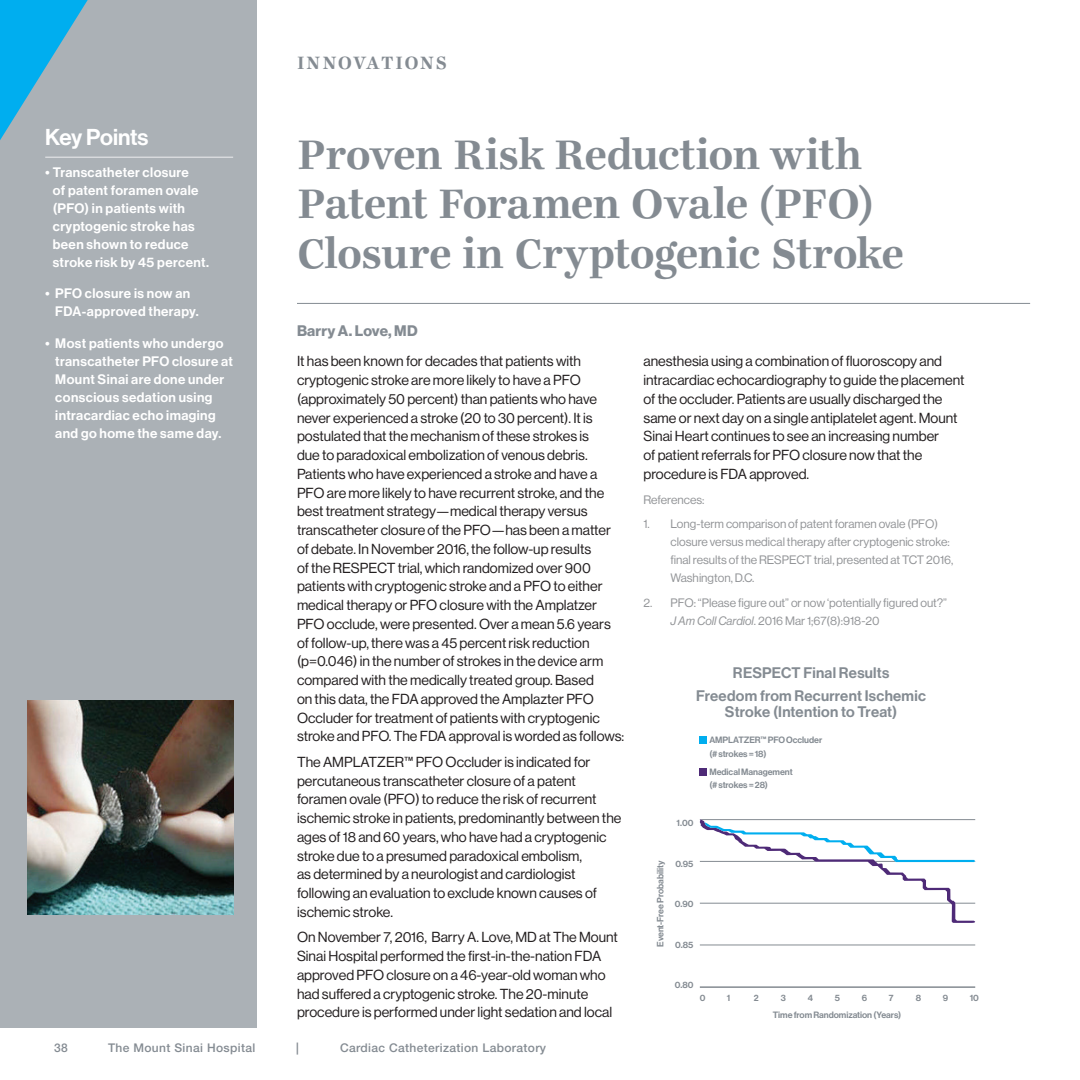
<style>
.page{position:relative;width:1080px;height:1080px;background:#fff}
.page>*{position:absolute;margin:0;border:0;box-sizing:border-box;transform-origin:0 0}
.t1{font:700 45px/49.5px "Ingeborg";letter-spacing:-.015em;color:#848b92}
.t2{font:22.5px "N Haas Grotesk DS Std 65 Md";letter-spacing:-.015em;color:#fff}
.t3{font:700 19.5px "Ingeborg";letter-spacing:.075em;color:#848b92}
.t4{font:15px/23.2px "N Haas Grotesk DS Std 65 Md";letter-spacing:.015em;color:#848b92;text-align:center}
.t5{font:15px "N Haas Grotesk DS Std 75 Bd";letter-spacing:.01em;color:#848b92}
.t6{font:14.25px/18.8px "N Haas Grotesk DS Std 55 Rg";color:#231f20}
.t7{font:13.5px/18px "N Haas Grotesk DS Std 65 Md";letter-spacing:.03em;color:#fff}
.t8{font:12px/18px "N Haas Grotesk DS Std 55 Rg";color:#939598}
.t9{font:500 12px "Helvetica Neue LT Std";letter-spacing:.03em;color:#848b92}
.t10{font:9px/13.4px "N Haas Grotesk DS Std 65 Md";letter-spacing:-.005em;color:#848b92}
.s1{font-family:"N Haas Grotesk DS Std 56 It"}
</style>
<div class="page">
<hr style="left:297px;top:303px;width:733px;height:1px;background:#848b92">
<div style="left:0;top:0;width:256px;height:1028px;background:#abb1b6"></div>
<hr style="left:45px;top:157px;width:188px;height:1px;background:#e6e7e9">
<img style="left:27px;top:701px;width:206px;height:214px">
<hr style="left:700px;top:986px;width:275px;height:2px;background:#848b92">
<hr style="left:700px;top:945px;width:275px;height:1px;background:#848b92">
<svg style="left:700px;top:819px;width:275px;height:104px"></svg>
<div style="left:700px;top:737px;width:7px;height:7px;background:#00aeef"></div>
<div style="left:700px;top:768px;width:7px;height:7px;background:#4e2a77"></div>
<svg style="left:0;top:0;width:96px;height:158px"></svg>
<h2 class="t2" style="left:45px;top:125px;width:105px">Key Points</h2>
<p class="t7" style="left:53px;top:163px;width:158px;text-indent:-8px">• Transcatheter closure<br>of patent foramen ovale (PFO) in patients with cryptogenic stroke has been shown to reduce stroke risk by 45 percent.</p>
<p class="t7" style="left:55px;top:285px;width:145px;text-indent:-10px">• PFO closure is now an<br>FDA-approved therapy.</p>
<p class="t7" style="left:55px;top:334px;width:179px;text-indent:-10px">• Most patients who undergo transcatheter PFO closure at<br>Mount Sinai are done under conscious sedation using intracardiac echo imaging and go home the same day.</p>
<h3 class="t3" style="left:297px;top:50px;width:152px">INNOVATIONS</h3>
<h1 class="t1" style="left:297px;top:130px;width:609px">Proven Risk Reduction with<br>Patent Foramen Ovale (PFO)<br>Closure in Cryptogenic Stroke</h1>
<p class="t5" style="left:297px;top:322px;width:122px">Barry A. Love, MD</p>
<p class="t6" style="left:297px;top:352px;width:329px">It has been known for decades that patients with cryptogenic stroke are more likely to have a PFO (approximately 50 percent) than patients who have never experienced a stroke (20 to 30 percent). It is postulated that the mechanism of these strokes is<br>due to paradoxical embolization of venous debris.<br>Patients who have experienced a stroke and have a PFO are more likely to have recurrent stroke, and the best treatment strategy—medical therapy versus transcatheter closure of the PFO—has been a matter of debate. In November 2016, the follow-up results<br>of the RESPECT trial, which randomized over 900 patients with cryptogenic stroke and a PFO to either medical therapy or PFO closure with the Amplatzer PFO occlude, were presented. Over a mean 5.6 years of follow-up, there was a 45 percent risk reduction (p=0.046) in the number of strokes in the device arm compared with the medically treated group. Based<br>on this data, the FDA approved the Amplazter PFO Occluder for treatment of patients with cryptogenic stroke and PFO. The FDA approval is worded as follows:</p>
<p class="t6" style="left:297px;top:753px;width:326px">The AMPLATZER™ PFO Occluder is indicated for percutaneous transcatheter closure of a patent foramen ovale (PFO) to reduce the risk of recurrent ischemic stroke in patients, predominantly between the ages of 18 and 60 years, who have had a cryptogenic stroke due to a presumed paradoxical embolism,<br>as determined by a neurologist and cardiologist following an evaluation to exclude known causes of ischemic stroke.</p>
<p class="t6" style="left:297px;top:928px;width:322px">On November 7, 2016, Barry A. Love, MD at The Mount Sinai Hospital performed the first-in-the-nation FDA approved PFO closure on a 46-year-old woman who had suffered a cryptogenic stroke. The 20-minute procedure is performed under light sedation and local</p>
<p class="t6" style="left:644px;top:352px;width:322px">anesthesia using a combination of fluoroscopy and intracardiac echocardiography to guide the placement of the occluder. Patients are usually discharged the same or next day on a single antiplatelet agent. Mount Sinai Heart continues to see an increasing number<br>of patient referrals for PFO closure now that the procedure is FDA approved.</p>
<p class="t8" style="left:644px;top:490px;width:63px">References:</p>
<p class="t8" style="left:670px;top:515px;width:284px;text-indent:-27px">1. Long-term comparison of patent foramen ovale (PFO) closure versus medical therapy after cryptogenic stroke: final results of the RESPECT trial, presented at TCT 2016, Washington, D.C.</p>
<p class="t8" style="left:670px;top:594px;width:278px;text-indent:-27px">2. PFO: “Please figure out” or now ‘potentially figured out?”<br><span class="s1">J Am Coll Cardiol</span>. 2016 Mar 1;67(8):918-20</p>
<p class="t4" style="left:696px;top:661px;width:231px">RESPECT Final Results<br>Freedom from Recurrent Ischemic</p>
<p class="t4" style="left:725px;top:700px;width:174px">Stroke (Intention to Treat)</p>
<p class="t10" style="left:709px;top:734px;width:114px">AMPLATZER™ PFO Occluder (# strokes = 18)</p>
<p class="t10" style="left:709px;top:765px;width:85px">Medical Management (# strokes = 28)</p>
<p class="t10" style="left:654px;top:947px;width:87px;rotate:-90deg">Event-Free Probability</p>
<p class="t10" style="left:677px;top:817px;width:18px">1.00</p>
<p class="t10" style="left:675px;top:857px;width:20px">0.95</p>
<p class="t10" style="left:675px;top:898px;width:20px">0.90</p>
<p class="t10" style="left:675px;top:938px;width:20px">0.85</p>
<p class="t10" style="left:675px;top:979px;width:20px">0.80</p>
<p class="t10" style="left:700px;top:991px;width:7px">0</p>
<p class="t10" style="left:727px;top:991px;width:5px">1</p>
<p class="t10" style="left:754px;top:991px;width:6px">2</p>
<p class="t10" style="left:781px;top:991px;width:7px">3</p>
<p class="t10" style="left:808px;top:991px;width:7px">4</p>
<p class="t10" style="left:835px;top:991px;width:7px">5</p>
<p class="t10" style="left:862px;top:991px;width:7px">6</p>
<p class="t10" style="left:889px;top:991px;width:6px">7</p>
<p class="t10" style="left:916px;top:991px;width:7px">8</p>
<p class="t10" style="left:943px;top:991px;width:7px">9</p>
<p class="t10" style="left:970px;top:991px;width:11px">10</p>
<p class="t10" style="left:773px;top:1009px;width:130px">Time from Randomization (Years)</p>
<p class="t9" style="left:54px;top:1041px;width:15px">38</p>
<p class="t9" style="left:108px;top:1041px;width:149px">The Mount Sinai Hospital</p>
<p class="t9" style="left:296px;top:1041px;width:4px">|</p>
<p class="t9" style="left:340px;top:1041px;width:208px">Cardiac Catheterization Laboratory</p>
</div>
